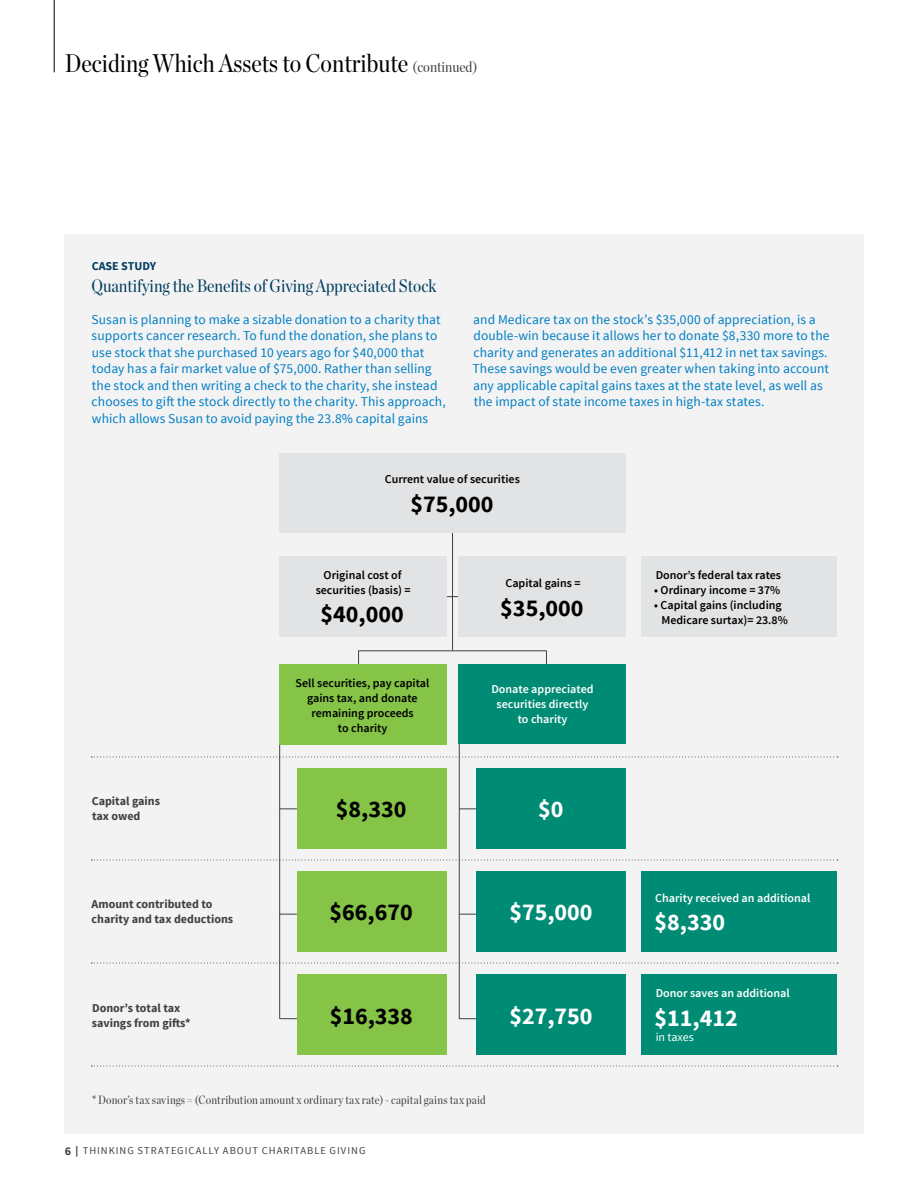
<style>
.page{position:relative;width:918px;height:1188px;background:#fff}
.page>*{position:absolute;margin:0;border:0;box-sizing:border-box;transform-origin:0 0}
.t1{font:25.5px "Chronicle Disp Cond";color:#000}
.t2{font:700 24px "Source Sans Pro";color:#000}
.t3{font:700 24px "Source Sans Pro";color:#fff}
.t4{font:18px "Chronicle Disp Cond";color:#003d60}
.t5{font:13.5px/16.5px "Source Sans Pro";letter-spacing:.005em;color:#007ec2}
.t6{font:600 12px/15px "Source Sans Pro";color:#000;text-align:center}
.t7{font:700 12px/15px "Source Sans Pro";color:#414042}
.t8{font:600 12px/15px "Source Sans Pro";color:#fff;text-align:center}
.t9{font:12px "Chronicle Disp Cond";letter-spacing:.02em;color:#414042}
.t10{font:700 12px "Source Sans Pro";color:#003d60}
.t11{font:12px "Source Sans Pro";color:#fff}
.t12{font:10.5px "Source Sans Pro";letter-spacing:.09em;color:#414042}
.s1{font-size:15px;color:#414042}
.s2{font-weight:700}
.s3{font-weight:700;font-size:12px}
.s4{font-weight:900}
</style>
<div class="page">
<hr style="left:54px;top:0;width:1px;height:72px;background:#000">
<div style="left:64px;top:234px;width:800px;height:900px;background:#f3f3f4"></div>
<hr style="left:452px;top:533px;width:1px;height:117px;background:#414042">
<svg style="left:446px;top:596px;width:13px;height:1px"></svg>
<div style="left:358px;top:650px;width:189px;height:18px;border:1px solid #414042"></div>
<div style="left:279px;top:556px;width:167px;height:81px;background:#e2e3e4"></div>
<svg style="left:281px;top:914px;width:14px;height:1px"></svg>
<div style="left:279px;top:808px;width:18px;height:211px;border:1px solid #414042"></div>
<hr style="left:279px;top:743px;width:1px;height:65px;background:#414042">
<svg style="left:461px;top:914px;width:14px;height:1px"></svg>
<div style="left:459px;top:808px;width:18px;height:211px;border:1px solid #414042"></div>
<hr style="left:459px;top:743px;width:1px;height:65px;background:#414042">
<div style="left:279px;top:453px;width:347px;height:80px;background:#e2e3e4"></div>
<div style="left:297px;top:768px;width:149px;height:81px;background:#85c446"></div>
<div style="left:297px;top:871px;width:149px;height:81px;background:#85c446"></div>
<div style="left:297px;top:974px;width:149px;height:81px;background:#85c446"></div>
<div style="left:477px;top:871px;width:149px;height:81px;background:#008c74"></div>
<div style="left:641px;top:871px;width:196px;height:81px;background:#008c74"></div>
<div style="left:477px;top:974px;width:149px;height:81px;background:#008c74"></div>
<div style="left:641px;top:974px;width:196px;height:81px;background:#008c74"></div>
<div style="left:477px;top:768px;width:149px;height:81px;background:#008c74"></div>
<div style="left:641px;top:556px;width:196px;height:81px;background:#e2e3e4"></div>
<svg style="left:91px;top:757px;width:747px;height:1px"></svg>
<svg style="left:91px;top:860px;width:747px;height:1px"></svg>
<svg style="left:91px;top:963px;width:747px;height:1px"></svg>
<svg style="left:91px;top:1066px;width:747px;height:1px"></svg>
<div style="left:279px;top:664px;width:167px;height:81px;background:#85c446"></div>
<div style="left:459px;top:664px;width:167px;height:80px;background:#008c74"></div>
<div style="left:459px;top:556px;width:167px;height:81px;background:#e2e3e4"></div>
<h1 class="t1" style="left:65px;top:44px;width:414px">Deciding Which Assets to Contribute <span class="s1">(continued)</span></h1>
<p class="t10" style="left:92px;top:258px;width:66px">CASE STUDY</p>
<h3 class="t4" style="left:91px;top:272px;width:346px">Quantifying the Benefits of Giving Appreciated Stock</h3>
<p class="t5" style="left:91px;top:311px;width:356px">Susan is planning to make a sizable donation to a charity that supports cancer research. To fund the donation, she plans to use stock that she purchased 10 years ago for $40,000 that today has a fair market value of $75,000. Rather than selling the stock and then writing a check to the charity, she instead chooses to gift the stock directly to the charity. This approach, which allows Susan to avoid paying the 23.8% capital gains</p>
<p class="t5" style="left:473px;top:311px;width:358px">and Medicare tax on the stock’s $35,000 of appreciation, is a double-win because it allows her to donate $8,330 more to the charity and generates an additional $11,412 in net tax savings.<br>These savings would be even greater when taking into account any applicable capital gains taxes at the state level, as well as the impact of state income taxes in high-tax states.</p>
<p class="t6" style="left:385px;top:472px;width:136px">Current value of securities</p>
<h2 class="t2" style="left:410px;top:488px;width:85px">$75,000</h2>
<p class="t6" style="left:316px;top:567px;width:97px">Original cost of securities (basis) =</p>
<h2 class="t2" style="left:321px;top:599px;width:85px">$40,000</h2>
<p class="t6" style="left:505px;top:576px;width:77px">Capital gains =</p>
<h2 class="t2" style="left:500px;top:592px;width:85px">$35,000</h2>
<p class="t6" style="left:296px;top:675px;width:135px">Sell securities, pay capital gains tax, and donate remaining proceeds<br>to charity</p>
<p class="t8" style="left:491px;top:682px;width:104px">Donate appreciated securities directly to charity</p>
<p class="t7" style="left:92px;top:794px;width:70px">Capital gains tax owed</p>
<h2 class="t2" style="left:336px;top:794px;width:72px">$8,330</h2>
<h2 class="t3" style="left:538px;top:794px;width:27px">$0</h2>
<p class="t7" style="left:92px;top:897px;width:143px">Amount contributed to charity and tax deductions</p>
<h2 class="t2" style="left:330px;top:897px;width:85px">$66,670</h2>
<h2 class="t3" style="left:509px;top:897px;width:85px">$75,000</h2>
<p class="t7" style="left:92px;top:1000px;width:101px">Donor’s total tax savings from gifts*</p>
<h2 class="t2" style="left:330px;top:1000px;width:85px">$16,338</h2>
<h2 class="t3" style="left:509px;top:1000px;width:85px">$27,750</h2>
<p class="t9" style="left:92px;top:1091px;width:395px"><span class="s2">*</span> Donor’s tax savings = (Contribution amount x ordinary tax rate) - capital gains tax paid</p>
<p class="t12" style="left:65px;top:1144px;width:302px"><span class="s3">6</span> <span class="s4">|</span> THINKING STRATEGICALLY ABOUT CHARITABLE GIVING</p>
<p class="t6" style="left:656px;top:567px;width:127px">Donor’s federal tax rates</p>
<p class="t6" style="left:654px;top:582px;width:128px">• Ordinary income = 37%</p>
<p class="t6" style="left:654px;top:597px;width:135px">• Capital gains (including<br>Medicare surtax)= 23.8%</p>
<p class="t8" style="left:655px;top:890px;width:157px">Charity received an additional</p>
<h2 class="t3" style="left:654px;top:907px;width:72px">$8,330</h2>
<p class="t8" style="left:656px;top:986px;width:136px">Donor saves an additional</p>
<h2 class="t3" style="left:654px;top:1003px;width:85px">$11,412</h2>
<p class="t11" style="left:656px;top:1029px;width:40px">in taxes</p>
</div>
